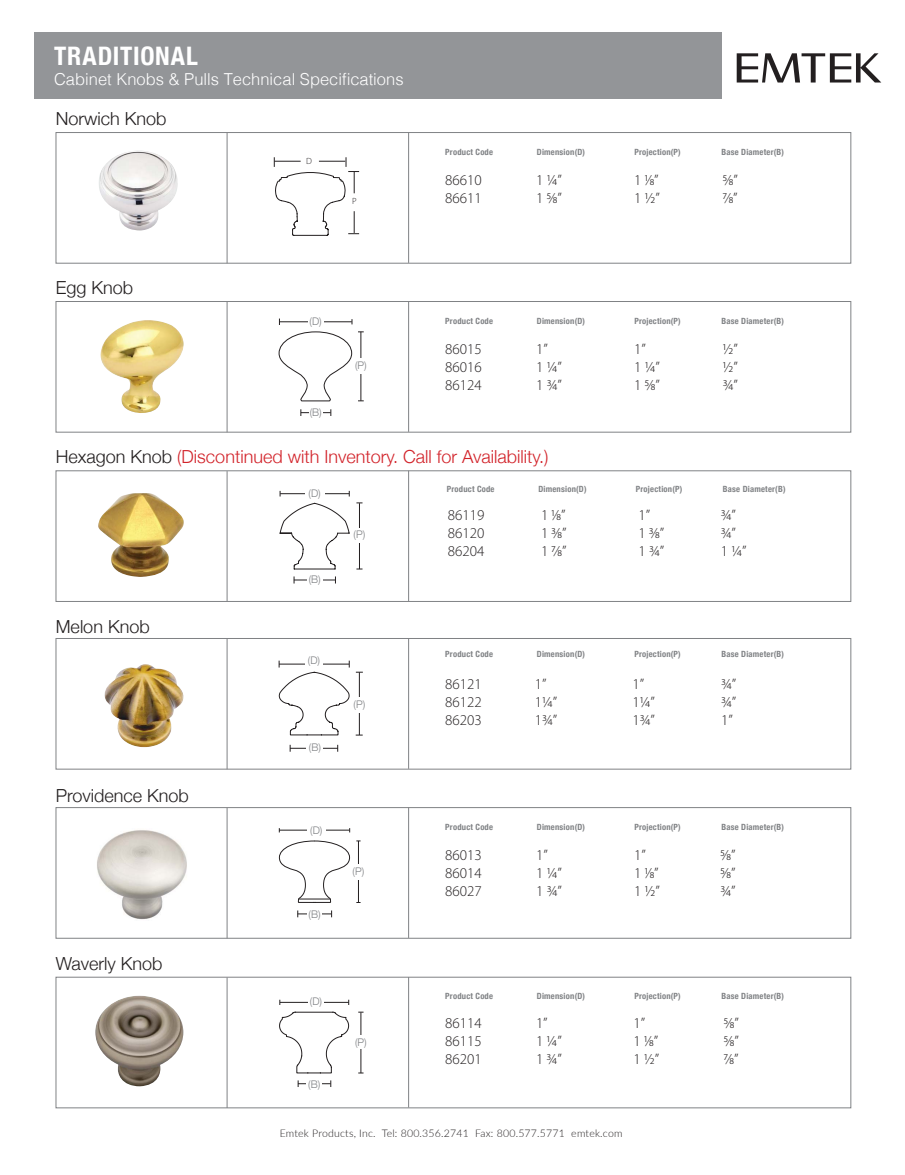
<style>
.page{position:relative;width:905px;height:1175px;background:#fff}
.page>*{position:absolute;margin:0;border:0;box-sizing:border-box;transform-origin:0 0}
.t1{font:700 condensed 25.5px "Helvetica Neue";letter-spacing:.03em;color:#fff}
.t2{font:300 18px "Helvetica Neue";color:#d2232a}
.t3{font:300 18px "Helvetica Neue";color:#231f20}
.t4{font:300 16.5px "Helvetica";color:#fff}
.t5{font:300 15px/18px "Myriad Pro";color:#231f20}
.t6{font:300 10.5px "Lato";letter-spacing:.02em;color:#231f20}
.t7{font:300 10.5px "Helvetica Neue";color:#808285}
.t8{font:300 9px "Myriad Pro";color:#231f20}
.t9{font:700 condensed 8.55px "Helvetica Neue";letter-spacing:.025em;color:#808285}
.s1{color:#231f20}
</style>
<div class="page">
<div style="left:34px;top:32px;width:687px;height:67px;background:#939598"></div>
<svg style="left:736px;top:53px;width:145px;height:29px"></svg>
<img style="left:100px;top:320px;width:84px;height:93px">
<hr style="left:279px;top:321px;width:73px;height:1px;background:#231f20">
<div style="left:308px;top:314px;width:15px;height:15px;background:#fff"></div>
<hr style="left:360px;top:332px;width:1px;height:69px;background:#231f20">
<div style="left:354px;top:358px;width:13px;height:16px;background:#fff"></div>
<svg style="left:279px;top:331px;width:73px;height:70px"></svg>
<svg style="left:300px;top:409px;width:31px;height:7px"></svg>
<div style="left:56px;top:301px;width:794px;height:131px;border:1px solid #808285"></div>
<hr style="left:227px;top:302px;width:1px;height:130px;background:#808285">
<hr style="left:408px;top:301px;width:1px;height:131px;background:#808285">
<div style="left:56px;top:132px;width:794px;height:131px;border:1px solid #808285"></div>
<hr style="left:227px;top:133px;width:1px;height:130px;background:#808285">
<hr style="left:408px;top:132px;width:1px;height:131px;background:#808285">
<img style="left:97px;top:830px;width:90px;height:90px">
<hr style="left:279px;top:830px;width:70px;height:1px;background:#231f20">
<div style="left:307px;top:823px;width:18px;height:14px;background:#fff"></div>
<hr style="left:358px;top:841px;width:1px;height:61px;background:#231f20">
<div style="left:350px;top:864px;width:17px;height:16px;background:#fff"></div>
<svg style="left:279px;top:840px;width:71px;height:63px"></svg>
<hr style="left:298px;top:898px;width:32px;height:1px;background:#231f20">
<hr style="left:297px;top:913px;width:34px;height:1px;background:#231f20">
<div style="left:307px;top:908px;width:15px;height:15px;background:#fff"></div>
<div style="left:56px;top:807px;width:794px;height:131px;border:1px solid #808285"></div>
<hr style="left:227px;top:808px;width:1px;height:130px;background:#808285">
<hr style="left:408px;top:807px;width:1px;height:131px;background:#808285">
<div style="left:56px;top:638px;width:794px;height:131px;border:1px solid #808285"></div>
<hr style="left:227px;top:639px;width:1px;height:130px;background:#808285">
<hr style="left:408px;top:638px;width:1px;height:131px;background:#808285">
<img style="left:104px;top:664px;width:80px;height:84px">
<hr style="left:290px;top:748px;width:48px;height:1px;background:#231f20">
<div style="left:306px;top:740px;width:17px;height:15px;background:#fff"></div>
<hr style="left:359px;top:672px;width:1px;height:63px;background:#231f20">
<div style="left:351px;top:697px;width:16px;height:15px;background:#fff"></div>
<svg style="left:279px;top:660px;width:71px;height:75px"></svg>
<div style="left:56px;top:470px;width:794px;height:131px;border:1px solid #808285"></div>
<hr style="left:227px;top:471px;width:1px;height:130px;background:#808285">
<hr style="left:408px;top:470px;width:1px;height:131px;background:#808285">
<img style="left:98px;top:493px;width:86px;height:84px">
<hr style="left:294px;top:579px;width:41px;height:1px;background:#231f20">
<div style="left:307px;top:573px;width:15px;height:14px;background:#fff"></div>
<svg style="left:280px;top:503px;width:69px;height:66px"></svg>
<hr style="left:280px;top:493px;width:69px;height:1px;background:#231f20">
<div style="left:305px;top:487px;width:19px;height:13px;background:#fff"></div>
<hr style="left:359px;top:503px;width:1px;height:66px;background:#231f20">
<div style="left:352px;top:528px;width:14px;height:14px;background:#fff"></div>
<div style="left:56px;top:977px;width:794px;height:131px;border:1px solid #808285"></div>
<hr style="left:227px;top:977px;width:1px;height:131px;background:#808285">
<hr style="left:408px;top:977px;width:1px;height:130px;background:#808285">
<img style="left:95px;top:995px;width:88px;height:91px">
<hr style="left:280px;top:1002px;width:69px;height:1px;background:#231f20">
<div style="left:308px;top:995px;width:16px;height:14px;background:#fff"></div>
<hr style="left:360px;top:1012px;width:1px;height:61px;background:#231f20">
<div style="left:355px;top:1035px;width:12px;height:14px;background:#fff"></div>
<svg style="left:279px;top:1011px;width:70px;height:62px"></svg>
<hr style="left:298px;top:1083px;width:32px;height:1px;background:#231f20">
<div style="left:306px;top:1077px;width:16px;height:12px;background:#fff"></div>
<img style="left:99px;top:150px;width:79px;height:80px">
<svg style="left:274px;top:157px;width:85px;height:79px"></svg>
<h1 class="t1" style="left:54px;top:47px;width:145px">TRADITIONAL</h1>
<h3 class="t4" style="left:54px;top:66px;width:351px">Cabinet Knobs &amp; Pulls Technical Specifications</h3>
<h2 class="t3" style="left:56px;top:112px;width:112px">Norwich Knob</h2>
<h2 class="t3" style="left:56px;top:281px;width:79px">Egg Knob</h2>
<p class="t8" style="left:306px;top:156px;width:7px">D</p>
<p class="t8" style="left:352px;top:196px;width:6px">P</p>
<p class="t9" style="left:445px;top:149px;width:49px">Product Code</p>
<p class="t9" style="left:537px;top:149px;width:50px">Dimension(D)</p>
<p class="t9" style="left:634px;top:149px;width:48px">Projection(P)</p>
<p class="t9" style="left:721px;top:149px;width:64px">Base Diameter(B)</p>
<h3 class="t5" style="left:445px;top:171px;width:38px">86610<br>86611</h3>
<h3 class="t5" style="left:536px;top:171px;width:27px">1 1/4”<br>1 5/8”</h3>
<h3 class="t5" style="left:634px;top:171px;width:27px">1 1/8”<br>1 1/2”</h3>
<h3 class="t5" style="left:722px;top:171px;width:17px">5/8”<br>7/8”</h3>
<p class="t7" style="left:309px;top:317px;width:14px">(D)</p>
<p class="t9" style="left:445px;top:318px;width:49px">Product Code</p>
<p class="t9" style="left:537px;top:318px;width:50px">Dimension(D)</p>
<p class="t9" style="left:634px;top:318px;width:48px">Projection(P)</p>
<p class="t9" style="left:721px;top:318px;width:64px">Base Diameter(B)</p>
<p class="t7" style="left:355px;top:361px;width:13px">(P)</p>
<p class="t7" style="left:310px;top:408px;width:14px">(B)</p>
<h3 class="t5" style="left:536px;top:340px;width:27px">1”<br>1 1/4”<br>1 3/4”</h3>
<h3 class="t5" style="left:634px;top:340px;width:27px">1”<br>1 1/4”<br>1 5/8”</h3>
<h3 class="t5" style="left:722px;top:340px;width:17px;text-align:justify">1/2” 1/2” 3/4”</h3>
<h3 class="t5" style="left:445px;top:340px;width:38px;text-align:justify">86015<br>86016<br>86124</h3>
<h2 class="t2" style="left:56px;top:449px;width:494px"><span class="s1">Hexagon Knob</span> (Discontinued with Inventory. Call for Availability.)</h2>
<h2 class="t3" style="left:56px;top:620px;width:95px">Melon Knob</h2>
<h2 class="t3" style="left:56px;top:788px;width:135px">Providence Knob</h2>
<h2 class="t3" style="left:56px;top:957px;width:108px">Waverly Knob</h2>
<p class="t7" style="left:308px;top:489px;width:14px">(D)</p>
<p class="t7" style="left:309px;top:575px;width:14px">(B)</p>
<p class="t7" style="left:308px;top:656px;width:14px">(D)</p>
<p class="t7" style="left:309px;top:743px;width:14px">(B)</p>
<p class="t7" style="left:310px;top:826px;width:14px">(D)</p>
<p class="t7" style="left:308px;top:910px;width:14px">(B)</p>
<p class="t7" style="left:310px;top:997px;width:14px">(D)</p>
<p class="t7" style="left:308px;top:1080px;width:14px">(B)</p>
<p class="t7" style="left:353px;top:530px;width:13px">(P)</p>
<p class="t7" style="left:353px;top:700px;width:13px">(P)</p>
<p class="t7" style="left:352px;top:866px;width:13px">(P)</p>
<p class="t7" style="left:355px;top:1038px;width:13px">(P)</p>
<p class="t9" style="left:447px;top:486px;width:49px">Product Code</p>
<p class="t9" style="left:538px;top:486px;width:50px">Dimension(D)</p>
<p class="t9" style="left:636px;top:486px;width:48px">Projection(P)</p>
<p class="t9" style="left:723px;top:486px;width:64px">Base Diameter(B)</p>
<h3 class="t5" style="left:448px;top:505px;width:38px;text-align:justify">86119<br>86120<br>86204</h3>
<h3 class="t5" style="left:541px;top:505px;width:27px;text-align:justify">1 1/8” 1 3/8” 1 7/8”</h3>
<h3 class="t5" style="left:720px;top:505px;width:27px">3/4”<br>3/4”<br>1 1/4”</h3>
<h3 class="t5" style="left:638px;top:505px;width:27px">1”<br>1 3/8”<br>1 3/4”</h3>
<p class="t9" style="left:445px;top:651px;width:49px">Product Code</p>
<p class="t9" style="left:537px;top:651px;width:50px">Dimension(D)</p>
<p class="t9" style="left:634px;top:651px;width:48px">Projection(P)</p>
<p class="t9" style="left:721px;top:651px;width:64px">Base Diameter(B)</p>
<h3 class="t5" style="left:721px;top:674px;width:17px;text-align:justify">3/4” 3/4” 1”</h3>
<h3 class="t5" style="left:534px;top:674px;width:24px">1”<br>11/4”<br>13/4”</h3>
<h3 class="t5" style="left:632px;top:674px;width:24px">1”<br>11/4”<br>13/4”</h3>
<h3 class="t5" style="left:445px;top:674px;width:38px;text-align:justify">86121<br>86122<br>86203</h3>
<p class="t9" style="left:445px;top:824px;width:49px">Product Code</p>
<p class="t9" style="left:537px;top:824px;width:50px">Dimension(D)</p>
<p class="t9" style="left:634px;top:824px;width:48px">Projection(P)</p>
<p class="t9" style="left:721px;top:824px;width:64px">Base Diameter(B)</p>
<h3 class="t5" style="left:445px;top:845px;width:38px;text-align:justify">86013<br>86014<br>86027</h3>
<h3 class="t5" style="left:536px;top:845px;width:27px">1”<br>1 1/4”<br>1 3/4”</h3>
<h3 class="t5" style="left:720px;top:845px;width:17px;text-align:justify">5/8” 5/8” 3/4”</h3>
<h3 class="t5" style="left:634px;top:845px;width:27px">1”<br>1 1/8”<br>1 1/2”</h3>
<p class="t9" style="left:445px;top:992px;width:49px">Product Code</p>
<p class="t9" style="left:537px;top:992px;width:50px">Dimension(D)</p>
<p class="t9" style="left:634px;top:992px;width:48px">Projection(P)</p>
<p class="t9" style="left:721px;top:992px;width:64px">Base Diameter(B)</p>
<h3 class="t5" style="left:445px;top:1013px;width:38px;text-align:justify">86114<br>86115<br>86201</h3>
<h3 class="t5" style="left:536px;top:1013px;width:27px">1”<br>1 1/4”<br>1 3/4”</h3>
<h3 class="t5" style="left:633px;top:1013px;width:27px">1”<br>1 1/8”<br>1 1/2”</h3>
<h3 class="t5" style="left:723px;top:1013px;width:17px;text-align:justify">5/8” 5/8” 7/8”</h3>
<p class="t6" style="left:280px;top:1129px;width:344px">Emtek Products, Inc. Tel: 800.356.2741 Fax: 800.577.5771 emtek.com</p>
</div>
